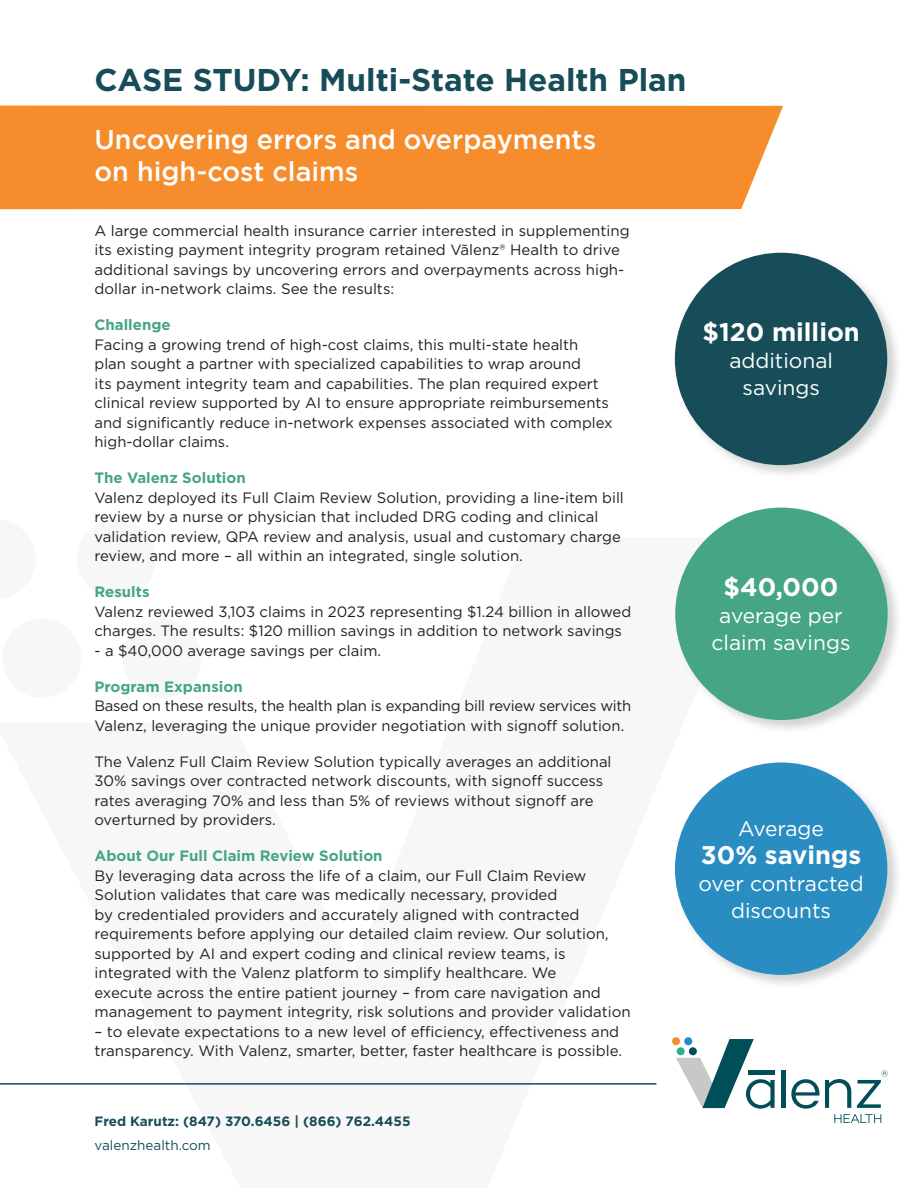
<style>
.page{position:relative;width:918px;height:1188px;background:#fff}
.page>*{position:absolute;margin:0;border:0;box-sizing:border-box;transform-origin:0 0}
.Callout_header{font:700 31.5px "Gotham";color:#164d59}
.t1{font:500 27px/32.4px "Gotham";color:#fff}
.t2{font:700 25.5px "Gotham";color:#fff}
.t3{font:21px/27px "Gotham";color:#fff;text-align:center}
.t4{font:15px/19.5px "Gotham";color:#231f20}
.t5{font:15px/19.5px "Gotham";letter-spacing:-.02em;color:#231f20}
.t6{font:700 15px "Gotham";color:#46a586}
.Body_Goth_10-14{font:700 13.5px "Gotham";color:#164d59}
.Body_Goth_10-14-2{font:13.5px "Gotham";color:#164d59}
</style>
<div class="page">
<div style="left:123px;top:619px;width:79px;height:79px;background:#f7f7f7;border-radius:50%"></div>
<div style="left:2px;top:619px;width:79px;height:79px;background:#f7f7f7;border-radius:50%"></div>
<div style="left:77px;top:520px;width:79px;height:79px;background:#f7f7f7;border-radius:50%"></div>
<div style="left:0;top:106px;width:783px;height:103px;background:#f68c2b"></div>
<hr style="left:0;top:1083px;width:656px;height:2px;background:#164d59">
<div style="left:673px;top:251px;width:229px;height:229px;background:#c4c7c4;opacity:.75"></div>
<div style="left:675px;top:253px;width:212px;height:212px;background:#164d59;border-radius:50%"></div>
<div style="left:674px;top:506px;width:229px;height:229px;background:#c4c7c4;opacity:.75"></div>
<div style="left:675px;top:508px;width:213px;height:212px;background:#46a586;border-radius:50%"></div>
<div style="left:673px;top:761px;width:229px;height:229px;background:#c4c7c4;opacity:.75"></div>
<div style="left:675px;top:762px;width:212px;height:213px;background:#298dc2;border-radius:50%"></div>
<hr style="left:782px;top:1071px;width:4px;height:37px;background:#004e58">
<svg style="left:791px;top:1079px;width:28px;height:30px"></svg>
<svg style="left:825px;top:1079px;width:26px;height:29px"></svg>
<svg style="left:676px;top:1039px;width:99px;height:70px"></svg>
<div style="left:689px;top:1047px;width:8px;height:8px;background:#004e58;border-radius:50%"></div>
<div style="left:677px;top:1047px;width:8px;height:8px;background:#2fb08d;border-radius:50%"></div>
<div style="left:684px;top:1037px;width:8px;height:8px;background:#258cc2;border-radius:50%"></div>
<div style="left:672px;top:1037px;width:8px;height:8px;background:#f68c2b;border-radius:50%"></div>
<svg style="left:857px;top:1070px;width:31px;height:38px"></svg>
<svg style="left:834px;top:1114px;width:47px;height:9px"></svg>
<p class="Callout_header" style="left:94px;top:58px;width:594px">CASE STUDY: Multi-State Health Plan</p>
<p class="t1" style="left:94px;top:123px;width:503px">Uncovering errors and overpayments on high-cost claims</p>
<p class="t4" style="left:94px;top:220px;width:537px">A large commercial health insurance carrier interested in supplementing its existing payment integrity program retained Vālenz® Health to drive additional savings by uncovering errors and overpayments across high&shy;dollar in-network claims. See the results:</p>
<p class="t6" style="left:94px;top:315px;width:78px">Challenge</p>
<p class="t4" style="left:94px;top:334px;width:520px">Facing a growing trend of high-cost claims, this multi-state health plan sought a partner with specialized capabilities to wrap around<br>its payment integrity team and capabilities. The plan required expert clinical review supported by AI to ensure appropriate reimbursements and significantly reduce in-network expenses associated with complex high-dollar claims.</p>
<p class="t6" style="left:94px;top:468px;width:153px">The Valenz Solution</p>
<p class="t4" style="left:94px;top:487px;width:531px">Valenz deployed its Full Claim Review Solution, providing a line-item bill review by a nurse or physician that included DRG coding and clinical validation review, QPA review and analysis, usual and customary charge review, and more – all within an integrated, single solution.</p>
<p class="t6" style="left:94px;top:582px;width:57px">Results</p>
<p class="t4" style="left:94px;top:601px;width:538px">Valenz reviewed 3,103 claims in 2023 representing $1.24 billion in allowed charges. The results: $120 million savings in addition to network savings</p>
<p class="t4" style="left:94px;top:640px;width:288px">- a $40,000 average savings per claim.</p>
<p class="t6" style="left:94px;top:676px;width:150px">Program Expansion</p>
<p class="t5" style="left:94px;top:696px;width:538px">Based on these results, the health plan is expanding bill review services with<br>Valenz, leveraging the unique provider negotiation with signoff solution.</p>
<p class="t4" style="left:94px;top:751px;width:519px">The Valenz Full Claim Review Solution typically averages an additional 30% savings over contracted network discounts, with signoff success rates averaging 70% and less than 5% of reviews without signoff are overturned by providers.</p>
<p class="t6" style="left:94px;top:846px;width:290px">About Our Full Claim Review Solution</p>
<p class="t4" style="left:94px;top:865px;width:538px">By leveraging data across the life of a claim, our Full Claim Review Solution validates that care was medically necessary, provided<br>by credentialed providers and accurately aligned with contracted requirements before applying our detailed claim review. Our solution, supported by AI and expert coding and clinical review teams, is integrated with the Valenz platform to simplify healthcare. We<br>execute across the entire patient journey – from care navigation and management to payment integrity, risk solutions and provider validation</p>
<p class="t4" style="left:94px;top:1021px;width:529px">– to elevate expectations to a new level of efficiency, effectiveness and transparency. With Valenz, smarter, better, faster healthcare is possible.</p>
<p class="t2" style="left:703px;top:315px;width:159px">$120 million</p>
<p class="t3" style="left:729px;top:347px;width:105px">additional</p>
<p class="t3" style="left:743px;top:374px;width:79px">savings</p>
<p class="t2" style="left:724px;top:570px;width:116px">$40,000</p>
<p class="t3" style="left:719px;top:602px;width:125px">average per</p>
<p class="t3" style="left:712px;top:629px;width:140px">claim savings</p>
<p class="t3" style="left:738px;top:814px;width:87px">Average</p>
<p class="t2" style="left:701px;top:838px;width:162px">30% savings</p>
<p class="t3" style="left:698px;top:870px;width:167px">over contracted discounts</p>
<p class="Body_Goth_10-14" style="left:94px;top:1113px;width:318px">Fred Karutz: (847) 370.6456 | (866) 762.4455</p>
<p class="Body_Goth_10-14-2" style="left:94px;top:1137px;width:118px">valenzhealth.com</p>
</div>
